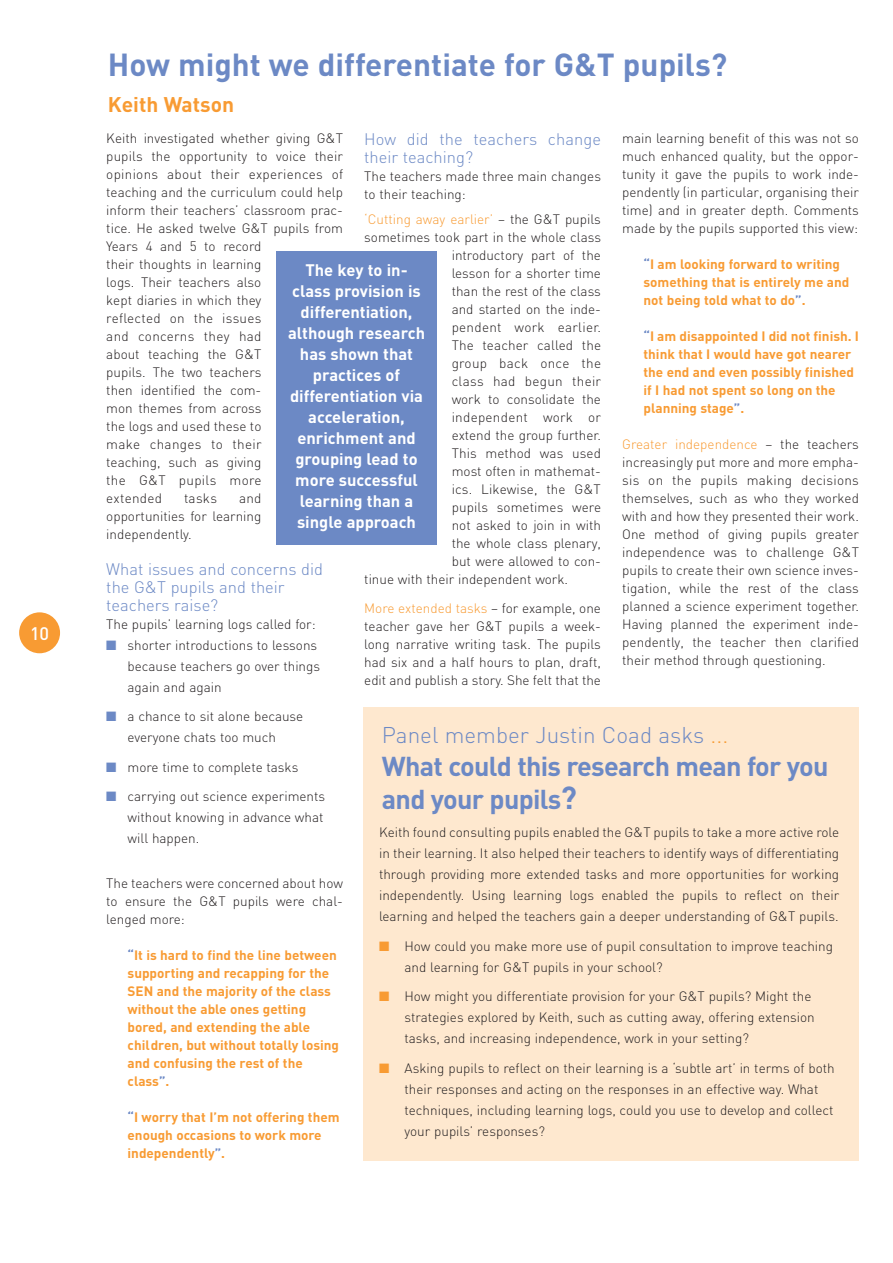
<style>
.page{position:relative;width:893px;height:1263px;background:#fff}
.page>*{position:absolute;margin:0;border:0;box-sizing:border-box;transform-origin:0 0}
.t1{font:700 31.5px "DIN";color:#6c89c5}
.t2{font:700 27px/33px "DIN";letter-spacing:-.025em;color:#6c89c5}
.t3{font:300 22.5px "DIN";color:#6c89c5}
.t4{font:700 21px "DIN";color:#f89b33}
.t5{font:500 18px "DIN";color:#fff}
.t6{font:700 16.5px/21px "DIN";color:#fff;text-align:center}
.t7{font:300 16.5px/18px "DIN";color:#6c89c5}
.t8{font:300 13.5px/18px "DIN";color:#231f20}
.t9{font:700 13.5px/18px "DIN";color:#f89b33}
.t10{font:300 13.5px "DIN";letter-spacing:.02em;color:#231f20}
.t11{font:300 13.5px "DIN";color:#f89b33}
.s1{color:#231f20}
.s2{color:#f89b33}
.s3{color:#6c89c5}
.s4{font-size:31.5px}
</style>
<div class="page">
<div style="left:19px;top:612px;width:41px;height:41px;background:#f89b33;border-radius:50%"></div>
<div style="left:276px;top:251px;width:161px;height:294px;background:#6c89c5"></div>
<div style="left:364px;top:708px;width:495px;height:453px;background:#fee8cf"></div>
<h3 class="t5" style="left:30px;top:627px;width:21px">10</h3>
<h1 class="t1" style="left:108px;top:54px;width:621px">How might we differentiate for G&amp;T pupils?</h1>
<h3 class="t4" style="left:108px;top:98px;width:128px">Keith Watson</h3>
<p class="t8" style="left:106px;top:130px;width:238px">Keith investigated whether giving G&amp;T pupils the opportunity to voice their opinions about their experiences of teaching and the curriculum could help inform their teachers’ classroom prac&shy;tice. He asked twelve G&amp;T pupils from<br>Years 4 and 5 to record<br>their thoughts in learning<br>logs. Their teachers also<br>kept diaries in which they<br>reflected on the issues<br>and concerns they had<br>about teaching the G&amp;T<br>pupils. The two teachers<br>then identified the com-<br>mon themes from across<br>the logs and used these to<br>make changes to their<br>teaching, such as giving<br>the G&amp;T pupils more<br>extended</p>
<p class="t7" style="left:364px;top:132px;width:238px">How did the teachers change their teaching?</p>
<p class="t8" style="left:364px;top:168px;width:238px">The teachers made three main changes to their teaching:</p>
<p class="t11" style="left:364px;top:215px;width:238px">‘Cutting away earlier’ <span class="s1">– the G&amp;T pupils</span></p>
<p class="t8" style="left:364px;top:230px;width:238px">sometimes took part in the whole class</p>
<p class="t8" style="left:452px;top:248px;width:151px">introductory part of the</p>
<p class="t8" style="left:452px;top:266px;width:151px">lesson for a shorter time</p>
<p class="t8" style="left:452px;top:284px;width:151px">than the rest of the class</p>
<p class="t8" style="left:452px;top:302px;width:151px">and started on the inde-</p>
<p class="t10" style="left:452px;top:323px;width:151px">pendent work earlier.</p>
<p class="t8" style="left:452px;top:338px;width:151px">The teacher called the</p>
<p class="t10" style="left:452px;top:359px;width:151px">group back once the</p>
<p class="t10" style="left:452px;top:377px;width:151px">class had begun their</p>
<p class="t8" style="left:452px;top:392px;width:151px">work to consolidate the</p>
<p class="t10" style="left:452px;top:413px;width:151px">independent work or</p>
<p class="t8" style="left:452px;top:428px;width:151px">extend the group further.</p>
<p class="t8" style="left:452px;top:446px;width:151px">This method was used</p>
<p class="t8" style="left:452px;top:464px;width:151px">most often in mathemat-</p>
<p class="t8" style="left:452px;top:482px;width:151px">ics. Likewise, the G&amp;T</p>
<p class="t8" style="left:452px;top:500px;width:151px">pupils sometimes were</p>
<p class="t8" style="left:452px;top:518px;width:151px">not asked to join in with</p>
<p class="t8" style="left:452px;top:536px;width:151px">the whole class plenary,</p>
<p class="t8" style="left:452px;top:554px;width:151px">but were allowed to con-</p>
<p class="t8" style="left:364px;top:572px;width:205px">tinue with their independent work.</p>
<p class="t8" style="left:364px;top:600px;width:238px;text-align:justify"><span class="s2">More extended tasks</span> – for example, one teacher gave her G&amp;T pupils a week&shy;long narrative writing task. The pupils had six and a half hours to plan, draft, edit and publish a story. She felt that the</p>
<p class="t8" style="left:622px;top:130px;width:238px;text-align:justify">main learning benefit of this was not so much enhanced quality, but the oppor&shy;tunity it gave the pupils to work inde&shy;pendently (in particular, organising their time) and in greater depth. Comments made by the pupils supported this view:</p>
<p class="t9" style="left:643px;top:256px;width:207px"><span class="s3">“</span>I am looking forward to writing something that is entirely me and not being told what to do<span class="s3">”</span>.</p>
<p class="t9" style="left:643px;top:328px;width:217px"><span class="s3">“</span>I am disappointed I did not finish. I think that I would have got nearer the end and even possibly finished if I had not spent so long on the planning stage<span class="s3">”</span>.</p>
<p class="t8" style="left:622px;top:436px;width:238px;text-align:justify"><span class="s2">Greater independence</span> – the teachers increasingly put more and more empha&shy;sis on the pupils making decisions themselves, such as who they worked with and how they presented their work.<br>One method of giving pupils greater independence was to challenge G&amp;T pupils to create their own science inves&shy;tigation, while the rest of the class planned a science experiment together.<br>Having planned the experiment inde&shy;pendently, the teacher then clarified their method through questioning.</p>
<p class="t6" style="left:288px;top:262px;width:138px">The key to in&shy;class provision is differentiation, although research has shown that practices of differentiation via acceleration, enrichment and grouping lead to more successful learning than a single approach</p>
<p class="t8" style="left:106px;top:490px;width:157px;text-align:justify;text-indent:133px">and opportunities for learning independently.</p>
<p class="t7" style="left:106px;top:562px;width:218px">What issues and concerns did the G&amp;T pupils and their teachers raise?</p>
<p class="t8" style="left:106px;top:616px;width:211px">The pupils’ learning logs called for:</p>
<p class="t8" style="left:128px;top:636px;width:194px;line-height:21px;text-indent:-21px"><span class="s3">■</span> shorter introductions to lessons because teachers go over things again and again</p>
<p class="t8" style="left:106px;top:707px;width:199px;line-height:21px;text-align:center"><span class="s3">■</span> a chance to sit alone because everyone chats too much</p>
<p class="t8" style="left:106px;top:759px;width:194px"><span class="s3">■</span> more time to complete tasks</p>
<p class="t8" style="left:128px;top:787px;width:199px;line-height:21px;text-indent:-21px"><span class="s3">■</span> carrying out science experiments without knowing in advance what will happen.</p>
<p class="t8" style="left:106px;top:875px;width:238px;text-align:justify">The teachers were concerned about how to ensure the G&amp;T pupils were chal&shy;lenged more:</p>
<p class="t9" style="left:128px;top:947px;width:213px"><span class="s3">“</span>It is hard to find the line between supporting and recapping for the<br>SEN and the majority of the class without the able ones getting bored, and extending the able children, but without totally losing and confusing the rest of the class<span class="s3">”</span>.</p>
<p class="t9" style="left:128px;top:1109px;width:214px"><span class="s3">“</span>I worry that I’m not offering them enough occasions to work more independently<span class="s3">”</span>.</p>
<p class="t8" style="left:184px;top:490px;width:35px">tasks</p>
<h3 class="t3" style="left:382px;top:727px;width:348px">Panel member Justin Coad asks <span class="s2">...</span></h3>
<h2 class="t2" style="left:382px;top:753px;width:448px">What could this research mean for you and your pupils<span class="s4">?</span></h2>
<p class="t8" style="left:379px;top:823px;width:462px;line-height:21px;text-align:justify">Keith found consulting pupils enabled the G&amp;T pupils to take a more active role in their learning. It also helped their teachers to identify ways of differentiating through providing more extended tasks and more opportunities for working independently. Using learning logs enabled the pupils to reflect on their learning and helped the teachers gain a deeper understanding of G&amp;T pupils.</p>
<p class="t8" style="left:405px;top:937px;width:430px;line-height:21px;text-indent:-26px"><span class="s2">■</span> How could you make more use of pupil consultation to improve teaching and learning for G&amp;T pupils in your school?</p>
<p class="t8" style="left:405px;top:987px;width:412px;line-height:21px;text-indent:-26px"><span class="s2">■</span> How might you differentiate provision for your G&amp;T pupils? Might the strategies explored by Keith, such as cutting away, offering extension tasks, and increasing independence, work in your setting?</p>
<p class="t8" style="left:405px;top:1059px;width:432px;line-height:21px;text-indent:-26px"><span class="s2">■</span> Asking pupils to reflect on their learning is a ‘subtle art’ in terms of both their responses and acting on the responses in an effective way. What techniques, including learning logs, could you use to develop and collect your pupils’ responses?</p>
</div>
